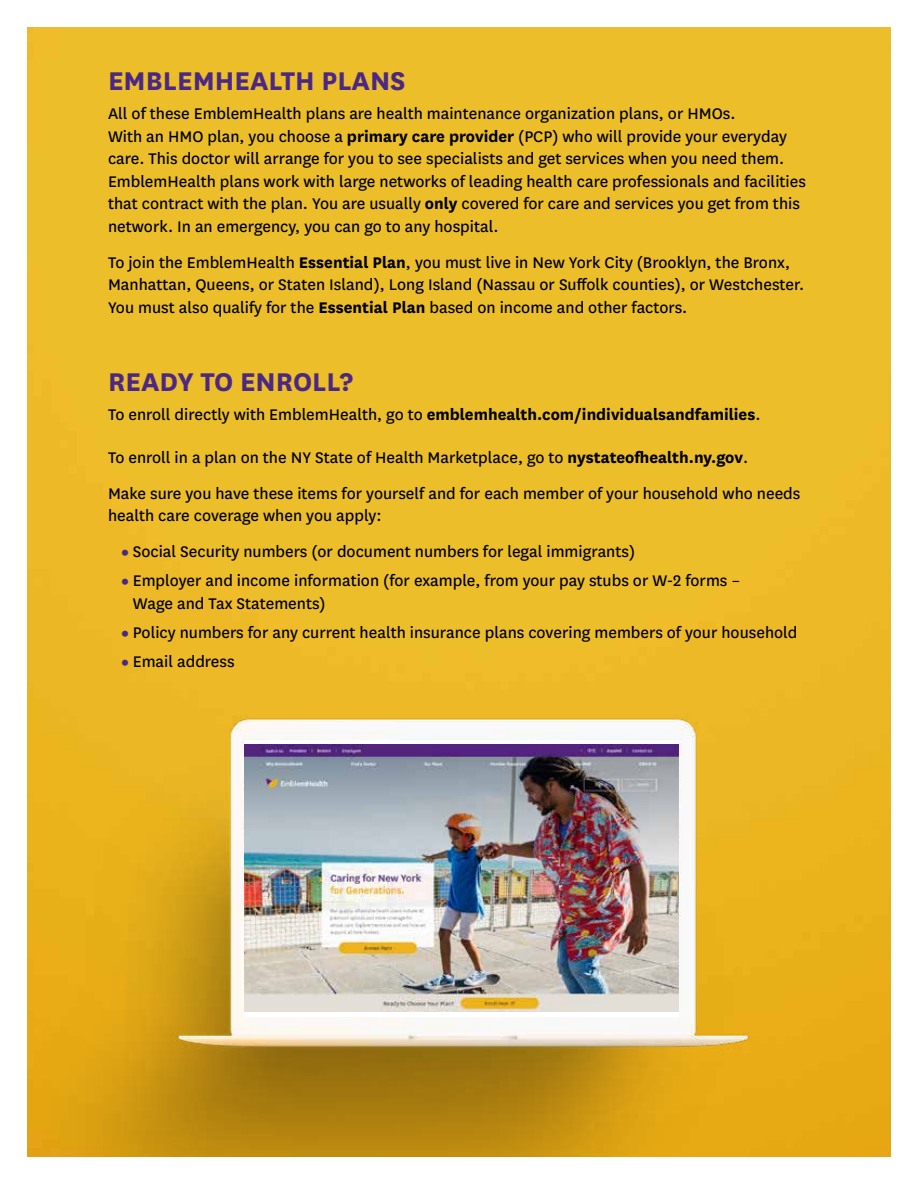
<style>
.page{position:relative;width:918px;height:1188px;background:#fff}
.page>*{position:absolute;margin:0;border:0;box-sizing:border-box;transform-origin:0 0}
.t1{font:700 30px "National";color:#4b2884}
.t2{font:18px/22.5px "National";color:#000}
.t3{font:700 18px "National";color:#000}
.s1{font-weight:700}
.s2{font-weight:400}
.s3{font-weight:900;color:#4b2884}
</style>
<div class="page">
<div style="left:27px;top:27px;width:864px;height:671px;background:#ecbe2a"></div>
<img style="left:27px;top:698px;width:864px;height:459px">
<svg style="left:244px;top:740px;width:434px;height:276px"></svg>
<img style="left:244px;top:745px;width:434px;height:266px">
<h1 class="t1" style="left:108px;top:60px;width:299px">EMBLEMHEALTH PLANS</h1>
<p class="t2" style="left:108px;top:102px;width:699px">All of these EmblemHealth plans are health maintenance organization plans, or HMOs.<br>With an HMO plan, you choose a <span class="s1">primary care provider</span> (PCP) who will provide your everyday care. This doctor will arrange for you to see specialists and get services when you need them.<br>EmblemHealth plans work with large networks of leading health care professionals and facilities that contract with the plan. You are usually <span class="s1">only</span> covered for care and services you get from this network. In an emergency, you can go to any hospital.</p>
<p class="t2" style="left:108px;top:250px;width:698px">To join the EmblemHealth <span class="s1">Essential Plan</span>, you must live in New York City (Brooklyn, the Bronx,<br>Manhattan, Queens, or Staten Island), Long Island (Nassau or Suffolk counties), or Westchester.<br>You must also qualify for the <span class="s1">Essential Plan</span> based on income and other factors.</p>
<h1 class="t1" style="left:108px;top:360px;width:246px">READY TO ENROLL?</h1>
<p class="t3" style="left:108px;top:402px;width:654px"><span class="s2">To enroll directly with EmblemHealth, go to</span> emblemhealth.com/individualsandfamilies<span class="s2">.</span></p>
<p class="t2" style="left:108px;top:438px;width:694px;line-height:36px">To enroll in a plan on the NY State of Health Marketplace, go to <span class="s1">nystateofhealth.ny.gov</span>.<br>Make sure you have these items for yourself and for each member of your household who needs</p>
<p class="t2" style="left:108px;top:504px;width:275px">health care coverage when you apply:</p>
<p class="t2" style="left:122px;top:540px;width:515px"><span class="s3">•</span> Social Security numbers (or document numbers for legal immigrants)</p>
<p class="t2" style="left:133px;top:569px;width:609px;text-indent:-11px"><span class="s3">•</span> Employer and income information (for example, from your pay stubs or W-2 forms –<br>Wage and Tax Statements)</p>
<p class="t2" style="left:122px;top:621px;width:677px"><span class="s3">•</span> Policy numbers for any current health insurance plans covering members of your household</p>
<p class="t2" style="left:122px;top:650px;width:115px"><span class="s3">•</span> Email address</p>
</div>
